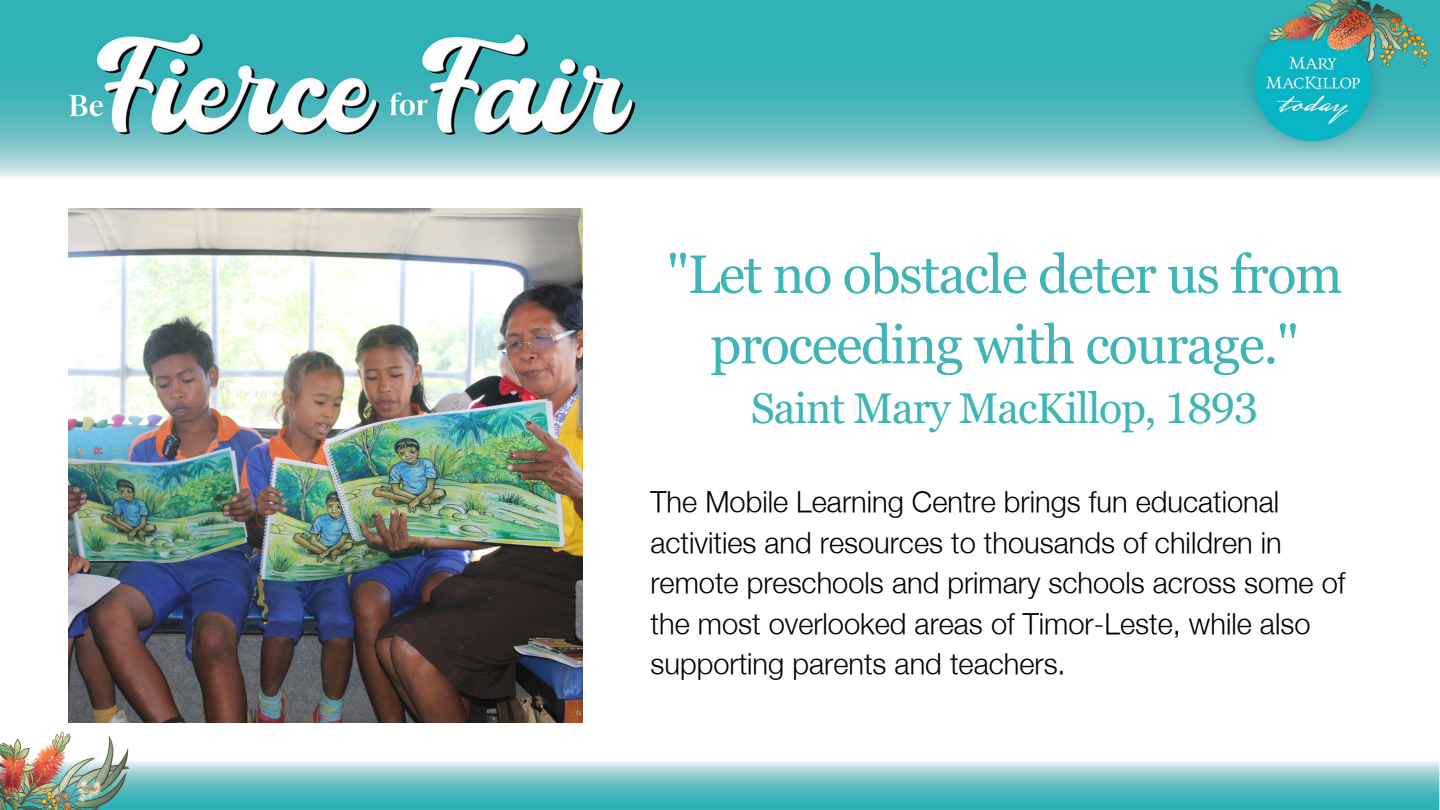
<style>
.page{position:relative;width:1440px;height:810px;background:#fff}
.page>*{position:absolute;margin:0;border:0;box-sizing:border-box;transform-origin:0 0}
.t1{font:54px/70.5px "Georgia Pro";letter-spacing:-.025em;color:#40b5b8;text-align:center}
.t2{font:43px "Georgia Pro";letter-spacing:-.025em;color:#40b5b8}
.t3{font:300 29px/40.5px "Helvetica Neue";color:#000}
</style>
<div class="page">
<img style="left:0;top:0;width:1440px;height:809px">
<img style="left:68px;top:208px;width:514px;height:514px">
<p class="t1" style="left:667px;top:239px;width:677px">"Let no obstacle deter us from proceeding with courage."</p>
<p class="t2" style="left:751px;top:383px;width:509px">Saint Mary MacKillop, 1893</p>
<p class="t3" style="left:650px;top:481px;width:696px">The Mobile Learning Centre brings fun educational activities and resources to thousands of children in remote preschools and primary schools across some of the most overlooked areas of Timor-Leste, while also supporting parents and teachers.</p>
</div>
